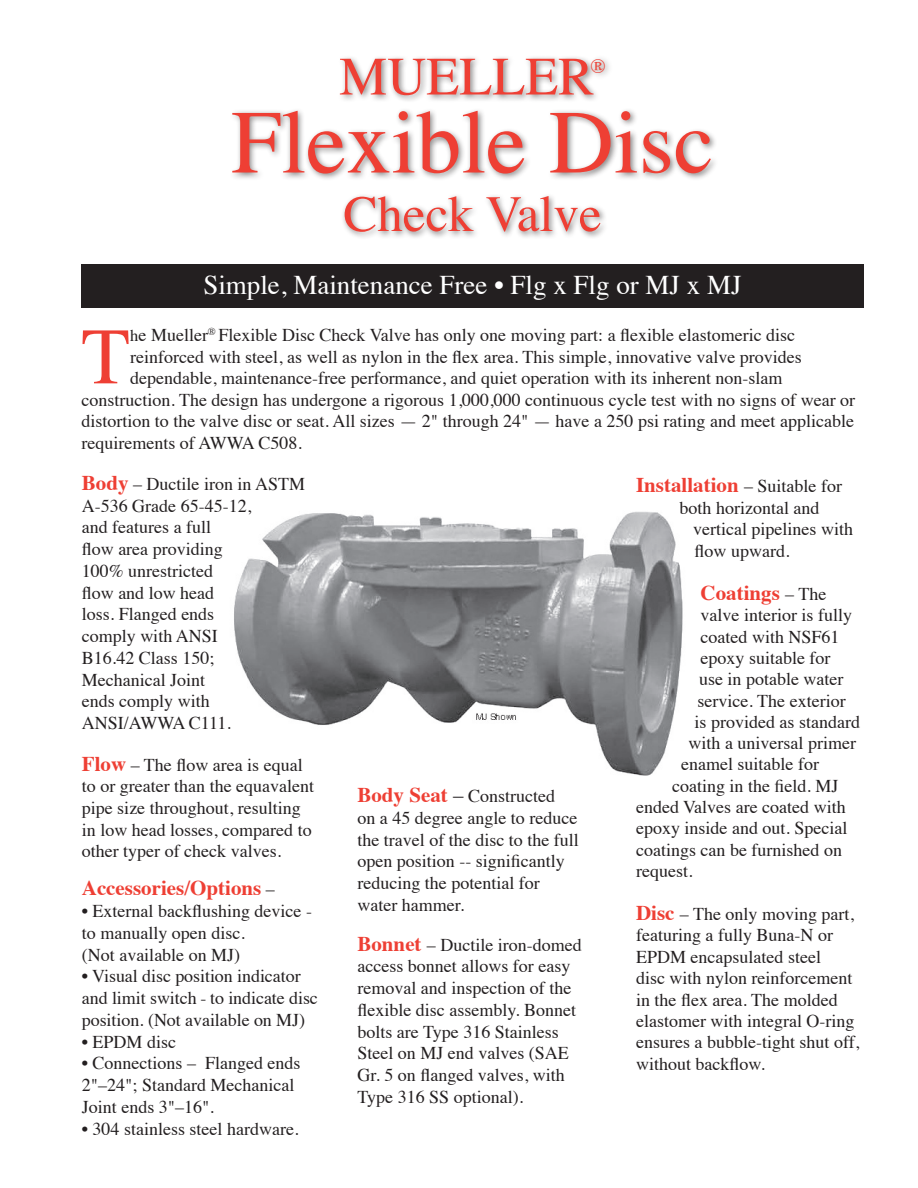
<style>
.page{position:relative;width:918px;height:1188px;background:#fff}
.page>*{position:absolute;margin:0;border:0;box-sizing:border-box;transform-origin:0 0}
.t1{font:90px "Times";color:#ee3f34}
.t2{font:79.95px "Times";color:#ee3f34}
.t3{font:54px "Times";color:#ee3f34}
.t4{font:51px "Times";color:#ee3f34}
.t5{font:27px "Times";color:#fff}
.t6{font:700 21px "Times";color:#ee3f34}
.t7{font:20.1px "Times";color:#ee3f34}
.t8{font:18px/21.8px "Times";color:#231f20}
.s1{font-size:16.5px}
.s2{font-weight:700;font-size:21px;color:#ee3f34}
.s3{font-weight:400;font-size:18px;color:#231f20}
.s4{font-size:21px}
</style>
<div class="page">
<div style="left:229px;top:55px;width:490px;height:184px;background:#231f20;opacity:.54"></div>
<div style="left:81px;top:264px;width:783px;height:44px;background:#231f20"></div>
<img style="left:234px;top:511px;width:449px;height:265px">
<h3 class="t3" style="left:339px;top:26px;width:256px">Mueller</h3>
<p class="t7" style="left:590px;top:47px;width:17px">®</p>
<h1 class="t1" style="left:231px;top:58px;width:484px">Flexible Disc</h1>
<h3 class="t4" style="left:343px;top:166px;width:260px">Check Valve</h3>
<h3 class="t5" style="left:203px;top:260px;width:540px">Simple, Maintenance Free • Flg x Flg or MJ x MJ</h3>
<h2 class="t2" style="left:81px;top:282px;width:50px">T</h2>
<p class="t8" style="left:130px;top:323px;width:666px"><span class="s1">h</span>e Mueller<sup>®</sup> Flexible Disc Check Valve has only one moving part: a flexible elastomeric disc</p>
<p class="t8" style="left:130px;top:344px;width:673px">reinforced with steel, as well as nylon in the flex area. This simple, innovative valve provides</p>
<p class="t8" style="left:130px;top:366px;width:654px">dependable, maintenance-free performance, and quiet operation with its inherent non-slam</p>
<p class="t8" style="left:81px;top:387px;width:775px">construction. The design has undergone a rigorous 1,000,000 continuous cycle test with no signs of wear or</p>
<p class="t8" style="left:81px;top:409px;width:774px">distortion to the valve disc or seat. All sizes — 2" through 24" — have a 250 psi rating and meet applicable</p>
<p class="t8" style="left:81px;top:430px;width:222px">requirements of AWWA C508.</p>
<p class="t8" style="left:82px;top:471px;width:225px"><span class="s2">Body</span> – Ductile iron in ASTM<br>A-536 Grade 65-45-12,<br>and features a full<br>flow area providing<br>100% unrestricted<br>flow and low head<br>loss. Flanged ends<br>comply with ANSI<br>B16.42 Class 150;<br>Mechanical Joint<br>ends comply with<br>ANSI/AWWA C111.</p>
<p class="t8" style="left:82px;top:752px;width:234px"><span class="s2">Flow</span> – The flow area is equal to or greater than the equavalent pipe size throughout, resulting in low head losses, compared to other typer of check valves.</p>
<p class="t6" style="left:82px;top:868px;width:195px">Accessories/Options <span class="s3">–</span></p>
<p class="t8" style="left:82px;top:899px;width:232px">• External backflushing device - to manually open disc.<br>(Not available on MJ)</p>
<p class="t8" style="left:82px;top:964px;width:238px">• Visual disc position indicator and limit switch - to indicate disc position. (Not available on MJ)</p>
<p class="t8" style="left:82px;top:1029px;width:96px">• EPDM disc</p>
<p class="t8" style="left:82px;top:1051px;width:220px">• Connections – Flanged ends<br>2"–24"; Standard Mechanical<br>Joint ends 3"–16".</p>
<p class="t8" style="left:82px;top:1116px;width:218px">• 304 stainless steel hardware.</p>
<p class="t8" style="left:357px;top:784px;width:223px"><span class="s2">Body Seat</span> <span class="s4">–</span> Constructed<br>on a 45 degree angle to reduce the travel of the disc to the full open position -- significantly reducing the potential for water hammer.</p>
<p class="t8" style="left:357px;top:932px;width:226px"><span class="s2">Bonnet</span> – Ductile iron-domed access bonnet allows for easy removal and inspection of the flexible disc assembly. Bonnet bolts are Type 316 Stainless<br>Steel on MJ end valves (SAE<br>Gr. 5 on flanged valves, with<br>Type 316 SS optional).</p>
<p class="t6" style="left:636px;top:465px;width:207px">Installation <span class="s3">– Suitable for</span></p>
<p class="t8" style="left:693px;top:495px;width:161px;text-indent:-14px">both horizontal and vertical pipelines with flow upward.</p>
<p class="t6" style="left:701px;top:573px;width:127px">Coatings <span class="s3">– The</span></p>
<p class="t8" style="left:701px;top:603px;width:153px">valve interior is fully</p>
<p class="t8" style="left:701px;top:624px;width:140px">coated with NSF61</p>
<p class="t8" style="left:701px;top:646px;width:132px">epoxy suitable for</p>
<p class="t8" style="left:699px;top:667px;width:146px">use in potable water</p>
<p class="t8" style="left:698px;top:688px;width:150px">service. The exterior</p>
<p class="t8" style="left:695px;top:709px;width:167px">is provided as standard</p>
<p class="t8" style="left:689px;top:731px;width:169px">with a universal primer</p>
<p class="t8" style="left:681px;top:752px;width:140px">enamel suitable for</p>
<p class="t8" style="left:672px;top:773px;width:168px">coating in the field. MJ</p>
<p class="t8" style="left:636px;top:795px;width:211px">ended Valves are coated with</p>
<p class="t8" style="left:636px;top:816px;width:213px">epoxy inside and out. Special</p>
<p class="t8" style="left:636px;top:837px;width:207px">coatings can be furnished on</p>
<p class="t8" style="left:636px;top:858px;width:58px">request.</p>
<p class="t8" style="left:636px;top:901px;width:225px"><span class="s2">Disc</span> – The only moving part, featuring a fully Buna-N or<br>EPDM encapsulated steel<br>disc with nylon reinforcement in the flex area. The molded elastomer with integral O-ring ensures a bubble-tight shut off, without backflow.</p>
</div>
